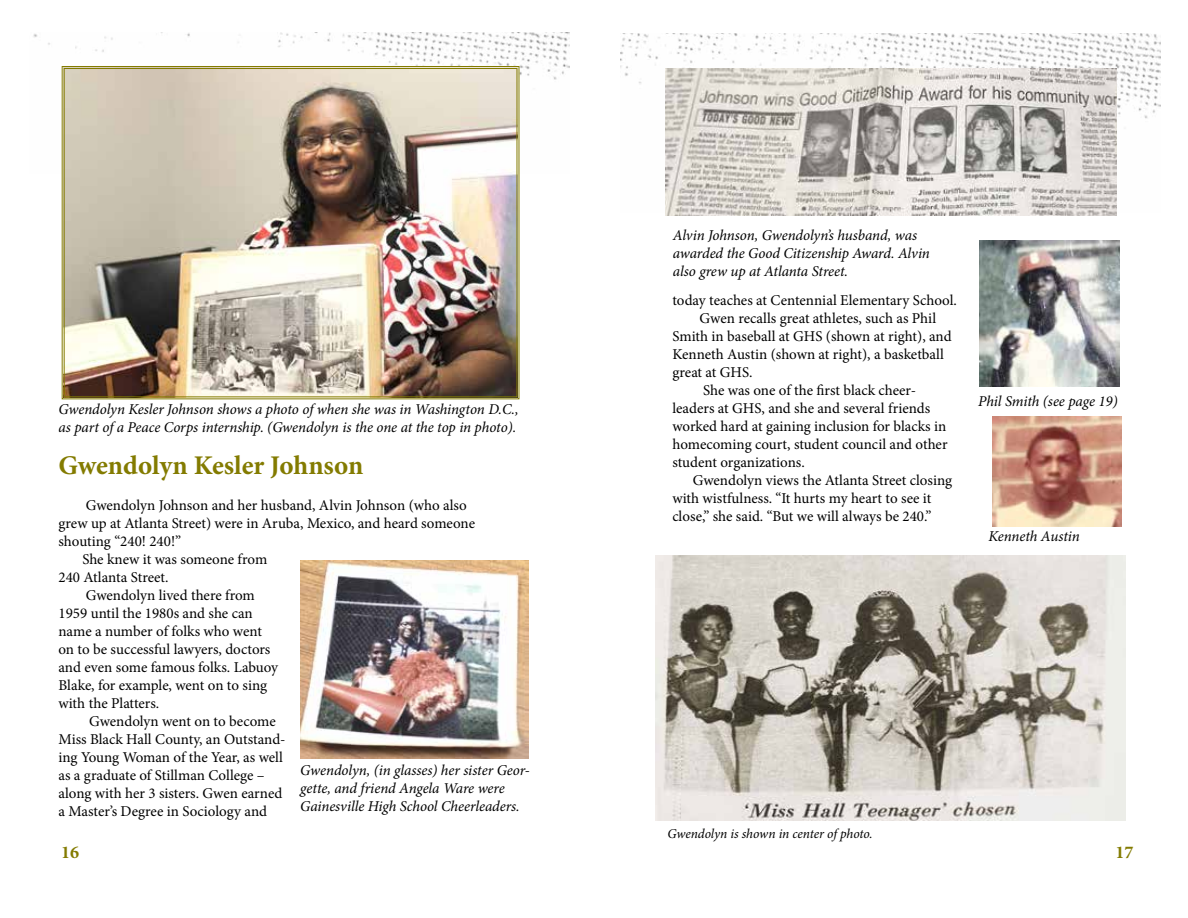
<style>
.page{position:relative;width:1188px;height:918px;background:#fff}
.page>*{position:absolute;margin:0;border:0;box-sizing:border-box;transform-origin:0 0}
.t1{font:700 27px "Minion Pro";letter-spacing:-.005em;color:#837b00}
.t2{font:700 18px "Minion Pro";color:#837b00}
.t3{font:15px "Minion Pro";letter-spacing:-.005em;color:#000}
.t4{font:italic 15px/18px "Minion Pro";letter-spacing:-.005em;color:#000}
.t5{font:italic 13.5px "Minion Pro";letter-spacing:-.01em;color:#000}
</style>
<div class="page">
<img style="left:33px;top:32px;width:536px;height:48px">
<img style="left:620px;top:33px;width:540px;height:180px">
<img style="left:656px;top:555px;width:469px;height:265px">
<img style="left:61px;top:66px;width:459px;height:334px">
<div style="left:64px;top:68px;width:453px;height:329px;border:1px solid #837b00"></div>
<img style="left:666px;top:69px;width:451px;height:147px">
<img style="left:300px;top:560px;width:229px;height:199px">
<img style="left:993px;top:417px;width:128px;height:109px">
<img style="left:979px;top:241px;width:140px;height:145px">
<p class="t4" style="left:58px;top:400px;width:462px">Gwendolyn Kesler Johnson shows a photo of when she was in Washington D.C., as part of a Peace Corps internship. (Gwendolyn is the one at the top in photo).</p>
<h1 class="t1" style="left:58px;top:446px;width:306px">Gwendolyn Kesler Johnson</h1>
<p class="t3" style="left:86px;top:495px;width:383px">Gwendolyn Johnson and her husband, Alvin Johnson (who also</p>
<p class="t3" style="left:58px;top:513px;width:418px">grew up at Atlanta Street) were in Aruba, Mexico, and heard someone</p>
<p class="t3" style="left:58px;top:531px;width:124px">shouting “240! 240!”</p>
<p class="t3" style="left:82px;top:549px;width:186px">She knew it was someone from</p>
<p class="t3" style="left:58px;top:567px;width:112px">240 Atlanta Street.</p>
<p class="t3" style="left:86px;top:585px;width:171px">Gwendolyn lived there from</p>
<p class="t3" style="left:58px;top:603px;width:196px">1959 until the 1980s and she can</p>
<p class="t3" style="left:58px;top:621px;width:205px">name a number of folks who went</p>
<p class="t3" style="left:58px;top:639px;width:213px">on to be successful lawyers, doctors</p>
<p class="t3" style="left:58px;top:657px;width:221px">and even some famous folks. Labuoy</p>
<p class="t3" style="left:58px;top:675px;width:210px">Blake, for example, went on to sing</p>
<p class="t3" style="left:58px;top:693px;width:102px">with the Platters.</p>
<p class="t3" style="left:89px;top:711px;width:188px">Gwendolyn went on to become</p>
<p class="t3" style="left:58px;top:729px;width:229px">Miss Black Hall County, an Outstand-</p>
<p class="t3" style="left:58px;top:747px;width:226px">ing Young Woman of the Year, as well</p>
<p class="t3" style="left:58px;top:765px;width:208px">as a graduate of Stillman College –</p>
<p class="t3" style="left:58px;top:783px;width:225px">along with her 3 sisters. Gwen earned</p>
<p class="t3" style="left:58px;top:801px;width:210px">a Master’s Degree in Sociology and</p>
<p class="t4" style="left:300px;top:761px;width:231px">Gwendolyn, (in glasses) her sister Geor&shy;gette, and friend Angela Ware were<br>Gainesville High School Cheerleaders.</p>
<p class="t4" style="left:673px;top:227px;width:259px">Alvin Johnson, Gwendolyn’s husband, was awarded the Good Citizenship Award. Alvin also grew up at Atlanta Street.</p>
<p class="t3" style="left:672px;top:290px;width:286px">today teaches at Centennial Elementary School.</p>
<p class="t3" style="left:700px;top:308px;width:238px">Gwen recalls great athletes, such as Phil</p>
<p class="t3" style="left:672px;top:326px;width:281px">Smith in baseball at GHS (shown at right), and</p>
<p class="t3" style="left:672px;top:344px;width:273px">Kenneth Austin (shown at right), a basketball</p>
<p class="t3" style="left:672px;top:362px;width:82px">great at GHS.</p>
<p class="t3" style="left:703px;top:380px;width:215px">She was one of the first black cheer-</p>
<p class="t3" style="left:672px;top:398px;width:259px">leaders at GHS, and she and several friends</p>
<p class="t3" style="left:672px;top:416px;width:275px">worked hard at gaining inclusion for blacks in</p>
<p class="t3" style="left:672px;top:434px;width:277px">homecoming court, student council and other</p>
<p class="t3" style="left:672px;top:452px;width:134px">student organizations.</p>
<p class="t3" style="left:693px;top:470px;width:261px">Gwendolyn views the Atlanta Street closing</p>
<p class="t3" style="left:672px;top:488px;width:260px">with wistfulness. “It hurts my heart to see it</p>
<p class="t3" style="left:672px;top:506px;width:261px">close,” she said. “But we will always be 240.”</p>
<p class="t4" style="left:978px;top:392px;width:141px">Phil Smith (see page 19)</p>
<p class="t4" style="left:988px;top:527px;width:93px">Kenneth Austin</p>
<p class="t5" style="left:667px;top:825px;width:207px">Gwendolyn is shown in center of photo.</p>
<p class="t2" style="left:61px;top:839px;width:19px">16</p>
<p class="t2" style="left:1115px;top:839px;width:19px">17</p>
</div>
